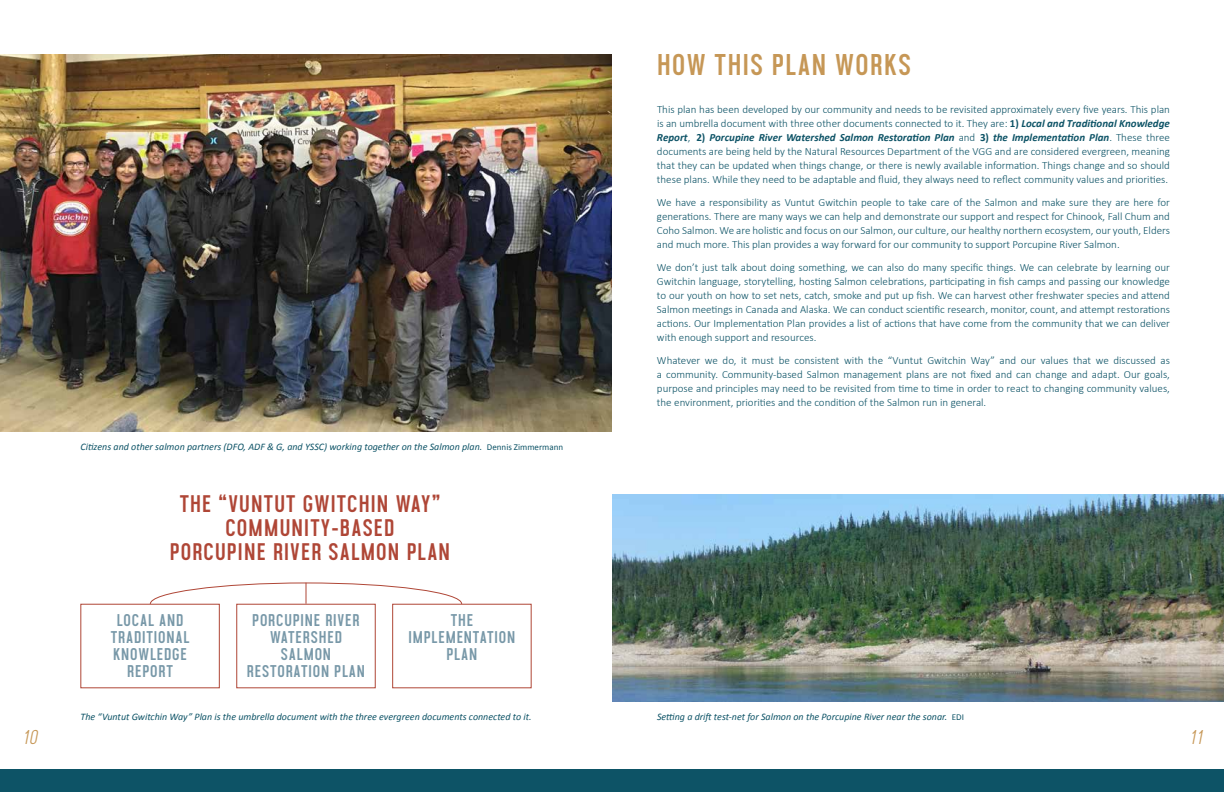
<style>
.page{position:relative;width:1224px;height:792px;background:#fff}
.page>*{position:absolute;margin:0;border:0;box-sizing:border-box;transform-origin:0 0}
.t1{font:700 30px "Aquilone";letter-spacing:.05em;color:#c69756}
.t2{font:700 24px/24px "Aquilone";letter-spacing:.05em;color:#af4636;text-align:center}
.t3{font:italic 100 20px "Aquilone";color:#c69756}
.t4{font:700 17px/17px "Aquilone";letter-spacing:.05em;color:#7898a8;text-align:center}
.t5{font:300 11px/14px "Calibri";color:#0d5366;text-align:justify}
.t6{font:italic 10px "Calibri";color:#0d5366}
.s1{font-style:normal;font-size:9px}
.s2{font-weight:700}
.s3{font-weight:700;font-style:italic}
</style>
<div class="page">
<div style="left:0;top:770px;width:1224px;height:22px;background:#0d5366"></div>
<div style="left:81px;top:604px;width:139px;height:84px;border:1px solid #af4636"></div>
<div style="left:236px;top:604px;width:140px;height:84px;border:1px solid #af4636"></div>
<div style="left:392px;top:604px;width:139px;height:84px;border:1px solid #af4636"></div>
<img style="left:612px;top:495px;width:612px;height:207px">
<img style="left:0;top:54px;width:612px;height:378px">
<svg style="left:150px;top:582px;width:312px;height:22px"></svg>
<h1 class="t1" style="left:657px;top:47px;width:255px">HOW THIS PLAN WORKS</h1>
<p class="t6" style="left:81px;top:439px;width:484px">Citizens and other salmon partners (DFO, ADF &amp; G, and YSSC) working together on the Salmon plan. <span class="s1">Dennis Zimmermann</span></p>
<h2 class="t2" style="left:170px;top:493px;width:282px">THE “VUNTUT GWITCHIN WAY”<br>COMMUNITY-BASED<br>PORCUPINE RIVER SALMON PLAN</h2>
<h3 class="t4" style="left:111px;top:613px;width:80px">LOCAL AND<br>TRADITIONAL<br>KNOWLEDGE<br>REPORT</h3>
<h3 class="t4" style="left:247px;top:613px;width:120px">PORCUPINE RIVER<br>WATERSHED<br>SALMON<br>RESTORATION PLAN</h3>
<h3 class="t4" style="left:408px;top:613px;width:108px">THE<br>IMPLEMENTATION<br>PLAN</h3>
<p class="t6" style="left:81px;top:710px;width:452px">The “Vuntut Gwitchin Way” Plan is the umbrella document with the three evergreen documents connected to it.</p>
<p class="t5" style="left:657px;top:102px;width:515px">This plan has been developed by our community and needs to be revisited approximately every five years. This plan is an umbrella document with three other documents connected to it. They are: <span class="s2">1)</span> <span class="s3">Local and Traditional Knowledge Report</span>, <span class="s2">2)</span> <span class="s3">Porcupine River Watershed Salmon Restoration Plan</span> and <span class="s2">3)</span> <span class="s3">the Implementation Plan</span>. These three documents are being held by the Natural Resources Department of the VGG and are considered evergreen, meaning that they can be updated when things change, or there is newly available information. Things change and so should these plans. While they need to be adaptable and fluid, they always need to reflect community values and priorities.</p>
<p class="t5" style="left:657px;top:195px;width:515px">We have a responsibility as Vuntut Gwitchin people to take care of the Salmon and make sure they are here for generations. There are many ways we can help and demonstrate our support and respect for Chinook, Fall Chum and Coho Salmon. We are holistic and focus on our Salmon, our culture, our healthy northern ecosystem, our youth, Elders and much more. This plan provides a way forward for our community to support Porcupine River Salmon.</p>
<p class="t5" style="left:657px;top:260px;width:515px">We don’t just talk about doing something, we can also do many specific things. We can celebrate by learning our Gwitchin language, storytelling, hosting Salmon celebrations, participating in fish camps and passing our knowledge to our youth on how to set nets, catch, smoke and put up fish. We can harvest other freshwater species and attend Salmon meetings in Canada and Alaska. We can conduct scientific research, monitor, count, and attempt restorations actions. Our Implementation Plan provides a list of actions that have come from the community that we can deliver with enough support and resources.</p>
<p class="t5" style="left:657px;top:353px;width:515px">Whatever we do, it must be consistent with the “Vuntut Gwitchin Way” and our values that we discussed as a community. Community-based Salmon management plans are not fixed and can change and adapt. Our goals, purpose and principles may need to be revisited from time to time in order to react to changing community values, the environment, priorities and the condition of the Salmon run in general.</p>
<p class="t6" style="left:657px;top:710px;width:309px">Setting a drift test-net for Salmon on the Porcupine River near the sonar. <span class="s1">EDI</span></p>
<h3 class="t3" style="left:22px;top:726px;width:16px">10</h3>
<h3 class="t3" style="left:1190px;top:726px;width:13px">11</h3>
</div>
